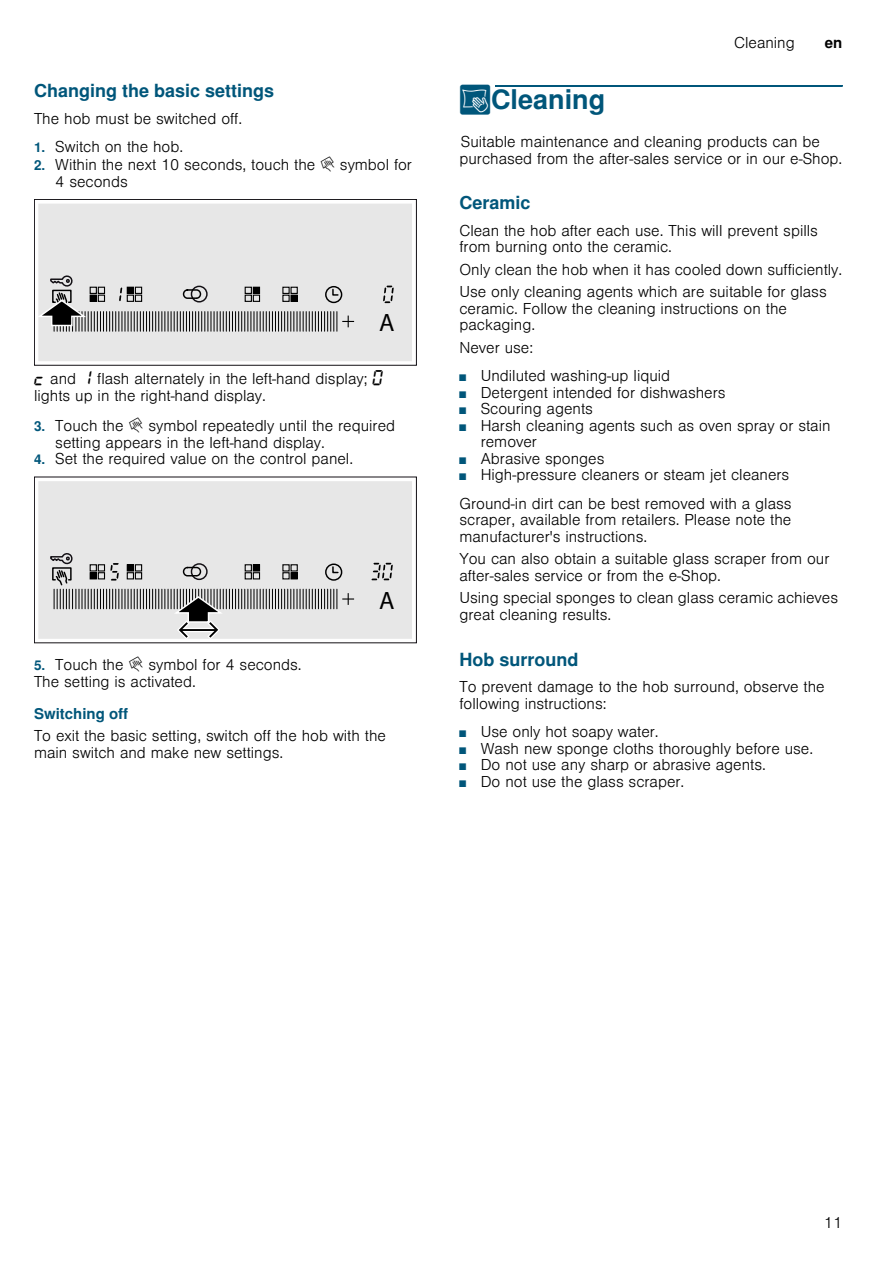
<style>
.page{position:relative;width:893px;height:1263px;background:#fff}
.page>*{position:absolute;margin:0;border:0;box-sizing:border-box;transform-origin:0 0}
.t1{font:700 27px "Nimbus San L";color:#00567a}
.t2{font:25.2px "Myriad Pro";color:#000}
.t3{font:700 18px "Nimbus San L";color:#00567a}
.t4{font:300 15px/16.5px "Nimbus San L";color:#000}
.t5{font:700 15px "Nimbus San L";color:#00567a}
.t6{font:700 15px "Nimbus San L";color:#000}
.s1{font-weight:700;font-size:13.5px;color:#00567a}
.s2{font-family:"BSH Symb PH1";font-weight:400;font-size:16.5px}
.s3{font-family:"BSH Symb All";font-weight:400;font-size:16.5px}
.s4{font-family:"BSH Symb PG2";font-weight:400}
.s5{font-size:9px;color:#00567a}
</style>
<div class="page">
<div style="left:495px;top:85px;width:347px;height:2px;border:1px solid #00567a"></div>
<div style="left:38px;top:204px;width:374px;height:157px;background:#e7e7e7"></div>
<div style="left:34px;top:199px;width:383px;height:167px;border:1px solid #120f14"></div>
<svg style="left:35px;top:256px;width:328px;height:75px;background:#c9c9c9"></svg>
<div style="left:38px;top:481px;width:374px;height:158px;background:#e7e7e7"></div>
<div style="left:34px;top:477px;width:383px;height:166px;border:1px solid #120f14"></div>
<svg style="left:371px;top:563px;width:22px;height:17px"></svg>
<svg style="left:49px;top:534px;width:314px;height:109px;background:#cecece"></svg>
<p class="t3" style="left:34px;top:79px;width:242px">Changing the basic settings</p>
<p class="t4" style="left:34px;top:109px;width:209px">The hob must be switched off.</p>
<p class="t4" style="left:34px;top:137px;width:151px"><span class="s1">1.</span> Switch on the hob.</p>
<p class="t4" style="left:55px;top:154px;width:358px;line-height:17px;text-indent:-21px"><span class="s1">2.</span> Within the next 10 seconds, touch the <span class="s2">$</span> symbol for<br>4 seconds</p>
<h2 class="t2" style="left:379px;top:314px;width:17px">A</h2>
<p class="t4" style="left:34px;top:369px;width:351px;line-height:17px"><span class="s3">™</span> and <span class="s3">‚</span> flash alternately in the left-hand display; <span class="s3">‹ </span>lights up in the right-hand display.</p>
<p class="t4" style="left:55px;top:415px;width:341px;line-height:17px;text-indent:-21px"><span class="s1">3.</span> Touch the <span class="s2">$</span> symbol repeatedly until the required setting appears in the left-hand display.</p>
<p class="t4" style="left:34px;top:449px;width:320px"><span class="s1">4.</span> Set the required value on the control panel.</p>
<h2 class="t2" style="left:379px;top:592px;width:17px">A</h2>
<p class="t4" style="left:34px;top:655px;width:269px;line-height:17px"><span class="s1">5.</span> Touch the <span class="s2">$</span> symbol for 4 seconds.<br>The setting is activated.</p>
<p class="t5" style="left:34px;top:704px;width:96px">Switching off</p>
<p class="t4" style="left:34px;top:726px;width:353px">To exit the basic setting, switch off the hob with the main switch and make new settings.</p>
<p class="t4" style="left:734px;top:33px;width:62px">Cleaning</p>
<p class="t6" style="left:824px;top:34px;width:19px">en</p>
<h1 class="t1" style="left:459px;top:83px;width:147px"><span class="s4">D</span>Cleaning</h1>
<p class="t4" style="left:459px;top:132px;width:384px">Suitable maintenance and cleaning products can be purchased from the after-sales service or in our e-Shop.</p>
<p class="t3" style="left:459px;top:192px;width:73px">Ceramic</p>
<p class="t4" style="left:459px;top:221px;width:360px">Clean the hob after each use. This will prevent spills from burning onto the ceramic.</p>
<p class="t4" style="left:459px;top:257px;width:384px;line-height:22.5px">Only clean the hob when it has cooled down sufficiently.<br>Use only cleaning agents which are suitable for glass</p>
<p class="t4" style="left:459px;top:299px;width:329px">ceramic. Follow the cleaning instructions on the packaging.</p>
<p class="t4" style="left:459px;top:338px;width:75px">Never use:</p>
<p class="t4" style="left:459px;top:366px;width:212px"><span class="s5">■</span> Undiluted washing-up liquid</p>
<p class="t4" style="left:459px;top:383px;width:267px"><span class="s5">■</span> Detergent intended for dishwashers</p>
<p class="t4" style="left:459px;top:399px;width:135px"><span class="s5">■</span> Scouring agents</p>
<p class="t4" style="left:480px;top:416px;width:351px;text-indent:-21px"><span class="s5">■</span> Harsh cleaning agents such as oven spray or stain remover</p>
<p class="t4" style="left:459px;top:449px;width:146px"><span class="s5">■</span> Abrasive sponges</p>
<p class="t4" style="left:459px;top:459px;width:334px;line-height:28.5px"><span class="s5">■</span> High-pressure cleaners or steam jet cleaners<br>Ground-in dirt can be best removed with a glass</p>
<p class="t4" style="left:459px;top:510px;width:333px">scraper, available from retailers. Please note the manufacturer's instructions.</p>
<p class="t4" style="left:459px;top:549px;width:371px">You can also obtain a suitable glass scraper from our after-sales service or from the e-Shop.</p>
<p class="t4" style="left:459px;top:588px;width:380px">Using special sponges to clean glass ceramic achieves great cleaning results.</p>
<p class="t3" style="left:459px;top:648px;width:120px">Hob surround</p>
<p class="t4" style="left:459px;top:677px;width:367px">To prevent damage to the hob surround, observe the following instructions:</p>
<p class="t4" style="left:459px;top:722px;width:201px"><span class="s5">■</span> Use only hot soapy water.</p>
<p class="t4" style="left:459px;top:738px;width:355px"><span class="s5">■</span> Wash new sponge cloths thoroughly before use.</p>
<p class="t4" style="left:459px;top:755px;width:308px"><span class="s5">■</span> Do not use any sharp or abrasive agents.</p>
<p class="t4" style="left:459px;top:771px;width:226px"><span class="s5">■</span> Do not use the glass scraper.</p>
<p class="t4" style="left:824px;top:1213px;width:20px">11</p>
</div>
